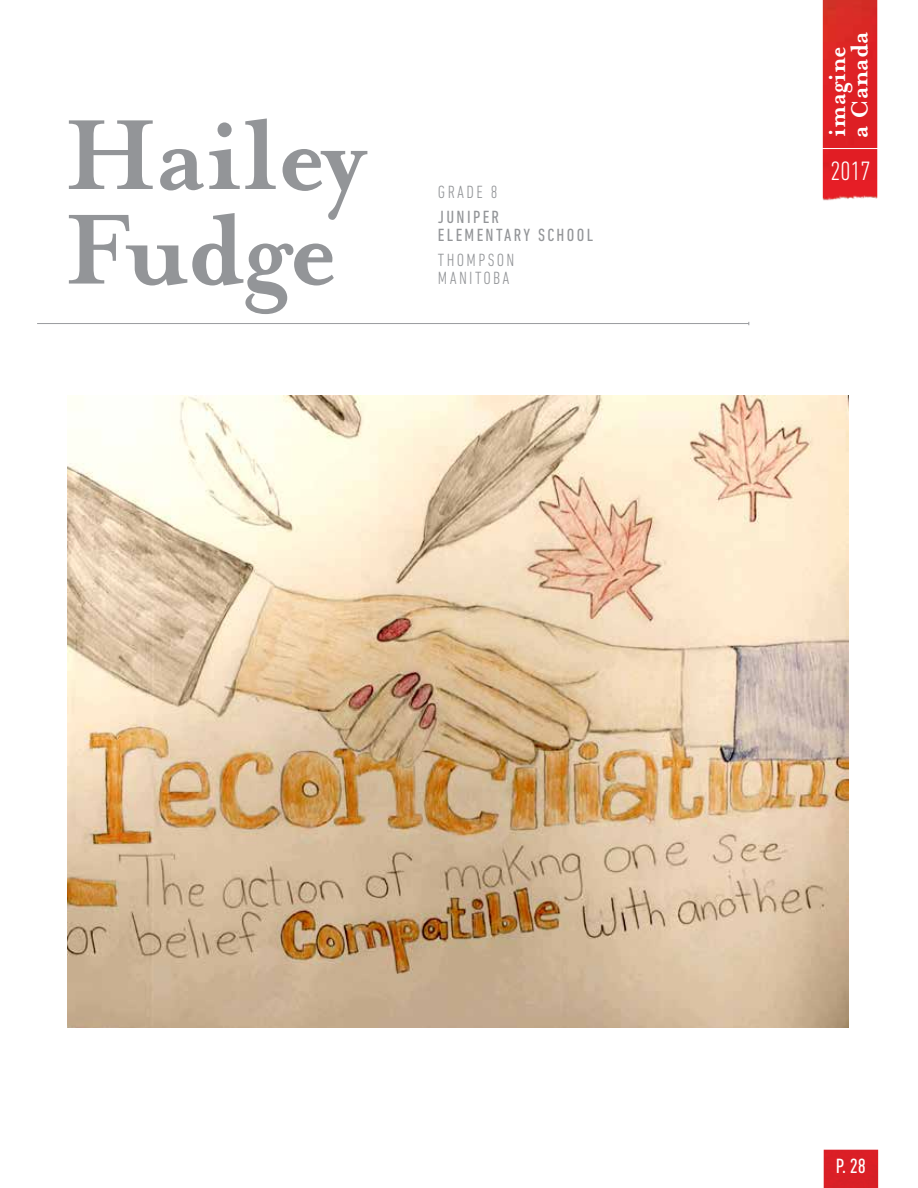
<style>
.page{position:relative;width:918px;height:1188px;background:#fff}
.page>*{position:absolute;margin:0;border:0;box-sizing:border-box;transform-origin:0 0}
.t1{font:700 114.3px/94.5px "Mrs Eaves";letter-spacing:-.01em;color:#939598}
.t2{font:700 27.9px "Mrs Eaves";letter-spacing:.01em;color:#fff;scale:.94 1}
.t3{font:700 27.6px "Mrs Eaves";color:#fff}
.t4{font:300 condensed 27px "DIN Next LT Pro";color:#fff}
.t5{font:condensed 21px "DIN Next LT Pro";color:#fff}
.t6{font:condensed 18px/18px "DIN Next LT Pro";letter-spacing:.13em;color:#939598}
.t7{font:300 condensed 18px/18px "DIN Next LT Pro";letter-spacing:.13em;color:#939598}
.s1{font-size:26.55px}
</style>
<div class="page">
<div style="left:824px;top:1150px;width:54px;height:38px;background:#da1f26"></div>
<img style="left:823px;top:0;width:54px;height:201px">
<hr style="left:802px;top:148px;width:84px;height:1px;background:#fff">
<hr style="left:37px;top:323px;width:712px;height:1px;background:#999b9e">
<img style="left:68px;top:395px;width:780px;height:633px">
<h1 class="t1" style="left:65px;top:109px;width:301px">Hailey<br>Fudge</h1>
<p class="t7" style="left:438px;top:183px;width:61px">GRADE 8</p>
<p class="t6" style="left:438px;top:208px;width:157px">JUNIPER<br>ELEMENTARY SCHOOL</p>
<p class="t7" style="left:438px;top:250px;width:78px">THOMPSON<br>MANITOBA</p>
<h3 class="t3" style="left:843px;top:138px;width:108px;rotate:-90deg">a <span class="s1">C</span>anada</h3>
<h2 class="t2" style="left:821px;top:137px;width:98px;rotate:-90deg">imagine</h2>
<h3 class="t4" style="left:830px;top:155px;width:42px">2017</h3>
<p class="t5" style="left:836px;top:1154px;width:31px">P. 28</p>
</div>
